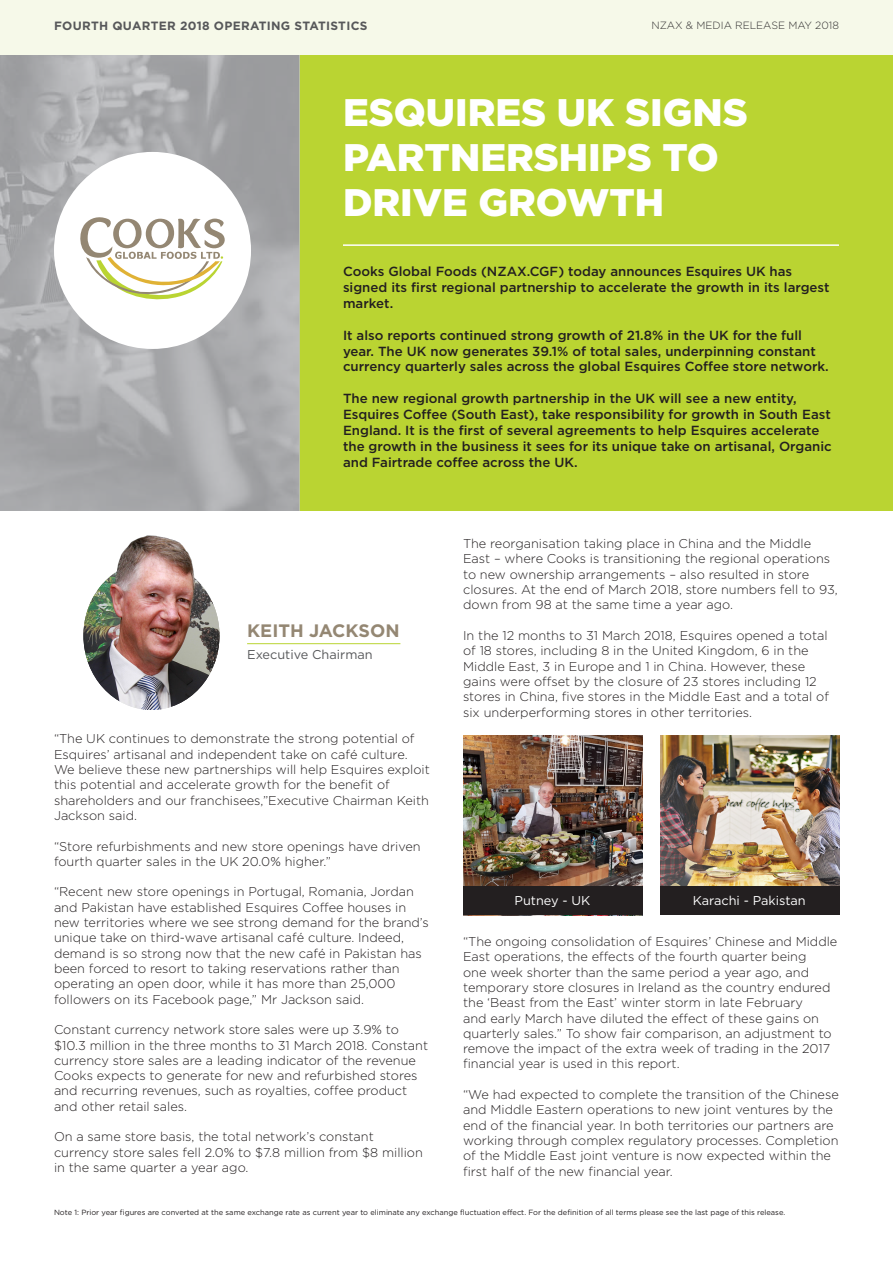
<style>
.page{position:relative;width:893px;height:1263px;background:#fff}
.page>*{position:absolute;margin:0;border:0;box-sizing:border-box;transform-origin:0 0}
.t1{font:900 38.4px/45px "Gotham HTF";color:#fff}
.t2{font:700 18px "Gotham HTF";color:#948773}
.t3{font:500 13.2px/15.9px "Gotham HTF";color:#231f20}
.t4{font:300 12.75px/15.3px "Gotham HTF";color:#231f20}
.t5{font:12.75px "Gotham HTF";color:#fff}
.t6{font:12.75px "Gotham HTF";color:#57585a}
.t7{font:700 12px "Gotham HTF";letter-spacing:.025em;color:#57585a}
.t8{font:300 10.5px "Gotham HTF";color:#312f30}
.t9{font:7.5px "Gotham HTF";color:#231f20}
</style>
<div class="page">
<div style="left:299px;top:54px;width:594px;height:456px;background:#bad432"></div>
<svg style="left:0;top:54px;width:299px;height:456px;background:#a8a9ab"></svg>
<div style="left:0;top:0;width:893px;height:54px;background:#f6f9e9"></div>
<hr style="left:343px;top:244px;width:496px;height:2px;background:#fff">
<hr style="left:247px;top:643px;width:153px;height:1px;background:#bad432">
<img style="left:83px;top:535px;width:137px;height:175px">
<div style="left:54px;top:152px;width:197px;height:197px;background:#fff;border-radius:50%"></div>
<svg style="left:80px;top:217px;width:145px;height:83px"></svg>
<img style="left:660px;top:736px;width:179px;height:150px">
<div style="left:660px;top:886px;width:179px;height:29px;background:#231f20"></div>
<img style="left:463px;top:736px;width:179px;height:150px">
<div style="left:463px;top:886px;width:179px;height:29px;background:#231f20"></div>
<p class="t7" style="left:54px;top:18px;width:315px">FOURTH QUARTER 2018 OPERATING STATISTICS</p>
<p class="t8" style="left:651px;top:20px;width:189px">NZAX &amp; MEDIA RELEASE MAY 2018</p>
<p class="t1" style="left:343px;top:89px;width:406px">ESQUIRES UK SIGNS<br>PARTNERSHIPS TO<br>DRIVE GROWTH</p>
<p class="t3" style="left:343px;top:264px;width:488px">Cooks Global Foods (NZAX.CGF) today announces Esquires UK has signed its first regional partnership to accelerate the growth in its largest market.</p>
<p class="t3" style="left:343px;top:327px;width:487px">It also reports continued strong growth of 21.8% in the UK for the full year. The UK now generates 39.1% of total sales, underpinning constant currency quarterly sales across the global Esquires Coffee store network.</p>
<p class="t3" style="left:343px;top:390px;width:490px">The new regional growth partnership in the UK will see a new entity, Esquires Coffee (South East), take responsibility for growth in South East England. It is the first of several agreements to help Esquires accelerate the growth in the business it sees for its unique take on artisanal, Organic and Fairtrade coffee across the UK.</p>
<p class="t2" style="left:247px;top:620px;width:154px">KEITH JACKSON</p>
<p class="t6" style="left:247px;top:647px;width:127px">Executive Chairman</p>
<p class="t4" style="left:463px;top:536px;width:376px">The reorganisation taking place in China and the Middle East – where Cooks is transitioning the regional operations to new ownership arrangements – also resulted in store closures. At the end of March 2018, store numbers fell to 93, down from 98 at the same time a year ago.</p>
<p class="t4" style="left:463px;top:628px;width:367px">In the 12 months to 31 March 2018, Esquires opened a total of 18 stores, including 8 in the United Kingdom, 6 in the Middle East, 3 in Europe and 1 in China. However, these gains were offset by the closure of 23 stores including 12 stores in China, five stores in the Middle East and a total of six underperforming stores in other territories.</p>
<p class="t4" style="left:54px;top:731px;width:377px">“The UK continues to demonstrate the strong potential of Esquires’ artisanal and independent take on café culture.<br>We believe these new partnerships will help Esquires exploit this potential and accelerate growth for the benefit of shareholders and our franchisees,”Executive Chairman Keith Jackson said.</p>
<p class="t4" style="left:54px;top:838px;width:368px">“Store refurbishments and new store openings have driven fourth quarter sales in the UK 20.0% higher.”</p>
<p class="t4" style="left:54px;top:884px;width:376px">“Recent new store openings in Portugal, Romania, Jordan and Pakistan have established Esquires Coffee houses in new territories where we see strong demand for the brand’s unique take on third-wave artisanal café culture. Indeed, demand is so strong now that the new café in Pakistan has been forced to resort to taking reservations rather than operating an open door, while it has more than 25,000 followers on its Facebook page,” Mr Jackson said.</p>
<p class="t4" style="left:54px;top:1022px;width:376px">Constant currency network store sales were up 3.9% to $10.3 million in the three months to 31 March 2018. Constant currency store sales are a leading indicator of the revenue Cooks expects to generate for new and refurbished stores and recurring revenues, such as royalties, coffee product and other retail sales.</p>
<p class="t4" style="left:54px;top:1129px;width:370px">On a same store basis, the total network’s constant currency store sales fell 2.0% to $7.8 million from $8 million in the same quarter a year ago.</p>
<p class="t5" style="left:514px;top:893px;width:77px">Putney - UK</p>
<p class="t5" style="left:693px;top:893px;width:114px">Karachi - Pakistan</p>
<p class="t4" style="left:463px;top:934px;width:376px">“The ongoing consolidation of Esquires’ Chinese and Middle East operations, the effects of the fourth quarter being<br>one week shorter than the same period a year ago, and temporary store closures in Ireland as the country endured the ‘Beast from the East’ winter storm in late February<br>and early March have diluted the effect of these gains on quarterly sales.” To show fair comparison, an adjustment to remove the impact of the extra week of trading in the 2017 financial year is used in this report.</p>
<p class="t4" style="left:463px;top:1087px;width:377px">“We had expected to complete the transition of the Chinese and Middle Eastern operations to new joint ventures by the end of the financial year. In both territories our partners are working through complex regulatory processes. Completion of the Middle East joint venture is now expected within the first half of the new financial year.</p>
<p class="t9" style="left:54px;top:1208px;width:733px">Note 1: Prior year figures are converted at the same exchange rate as current year to eliminate any exchange fluctuation effect. For the definition of all terms please see the last page of this release.</p>
</div>
